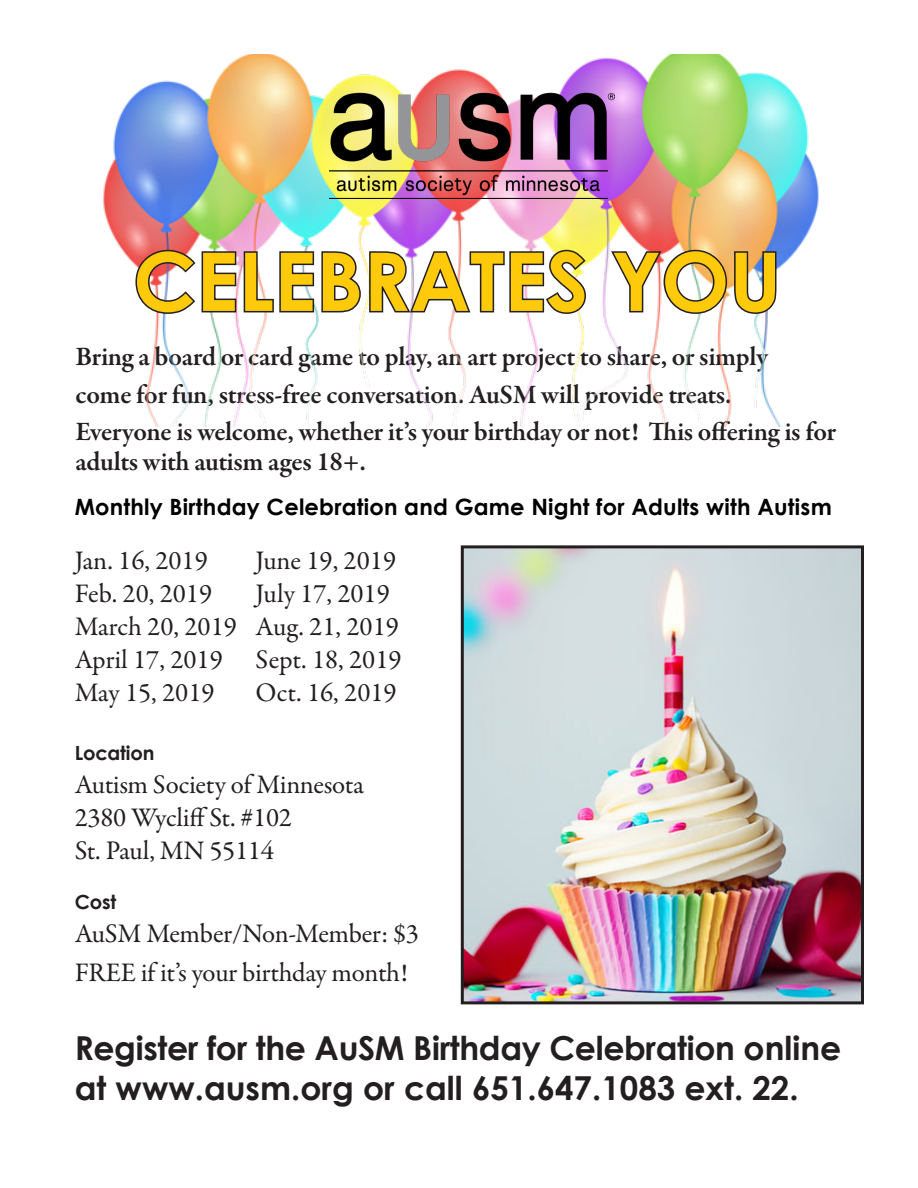
<style>
.page{position:relative;width:918px;height:1188px;background:#fff}
.page>*{position:absolute;margin:0;border:0;box-sizing:border-box;transform-origin:0 0}
.t1{font:700 81px "Century Gothic";color:#feca0a}
.t2{font:700 33px/40.5px "Century Gothic";letter-spacing:-.01em;color:#231f20}
.course_body{font:27px/33px "Garamond Premr Pro";letter-spacing:-.01em;color:#231f20}
.t3{font:600 27px/30px "Garamond Premr Pro";letter-spacing:-.015em;color:#231f20}
.course_body-2{font:700 22.5px "Century Gothic";letter-spacing:.01em;color:#000}
.course_body-3{font:700 19.5px "Century Gothic";letter-spacing:-.01em;color:#231f20}
</style>
<div class="page">
<img style="left:465px;top:549px;width:395px;height:451px">
<div style="left:461px;top:545px;width:403px;height:459px;border:3px solid #231f20"></div>
<img style="left:103px;top:54px;width:716px;height:373px">
<img style="left:329px;top:92px;width:285px;height:106px">
<svg style="left:134px;top:248px;width:454px;height:68px"></svg>
<img style="left:609px;top:248px;width:169px;height:68px">
<p class="t1" style="left:133px;top:231px;width:650px">CELEBRATES YOU</p>
<p class="t3" style="left:76px;top:342px;width:694px">Bring a board or card game to play, an art project to share, or simply</p>
<p class="t3" style="left:76px;top:380px;width:658px">come for fun, stress-free conversation. AuSM will provide treats.</p>
<p class="t3" style="left:76px;top:417px;width:762px">Everyone is welcome, whether it’s your birthday or not! This offering is for adults with autism ages 18+.</p>
<p class="course_body-2" style="left:75px;top:493px;width:759px">Monthly Birthday Celebration and Game Night for Adults with Autism</p>
<p class="course_body" style="left:75px;top:545px;width:135px">Jan. 16, 2019</p>
<p class="course_body" style="left:75px;top:578px;width:139px">Feb. 20, 2019</p>
<p class="course_body" style="left:75px;top:611px;width:164px">March 20, 2019</p>
<p class="course_body" style="left:75px;top:644px;width:150px">April 17, 2019</p>
<p class="course_body" style="left:75px;top:677px;width:141px">May 15, 2019</p>
<p class="course_body" style="left:256px;top:545px;width:142px">June 19, 2019</p>
<p class="course_body" style="left:256px;top:578px;width:148px">July 17, 2019<br>Aug. 21, 2019<br>Sept. 18, 2019</p>
<p class="course_body" style="left:256px;top:677px;width:143px">Oct. 16, 2019</p>
<p class="course_body-3" style="left:75px;top:741px;width:81px">Location</p>
<p class="course_body" style="left:75px;top:769px;width:291px">Autism Society of Minnesota</p>
<p class="course_body" style="left:75px;top:802px;width:219px">2380 Wycliff St. #102</p>
<p class="course_body" style="left:75px;top:835px;width:201px">St. Paul, MN 55114</p>
<p class="course_body-3" style="left:75px;top:889px;width:43px">Cost</p>
<p class="course_body" style="left:75px;top:917px;width:346px">AuSM Member/Non-Member: $3</p>
<p class="course_body" style="left:75px;top:957px;width:335px">FREE if it’s your birthday month!</p>
<p class="t2" style="left:75px;top:1027px;width:768px">Register for the AuSM Birthday Celebration online at www.ausm.org or call 651.647.1083 ext. 22.</p>
</div>
